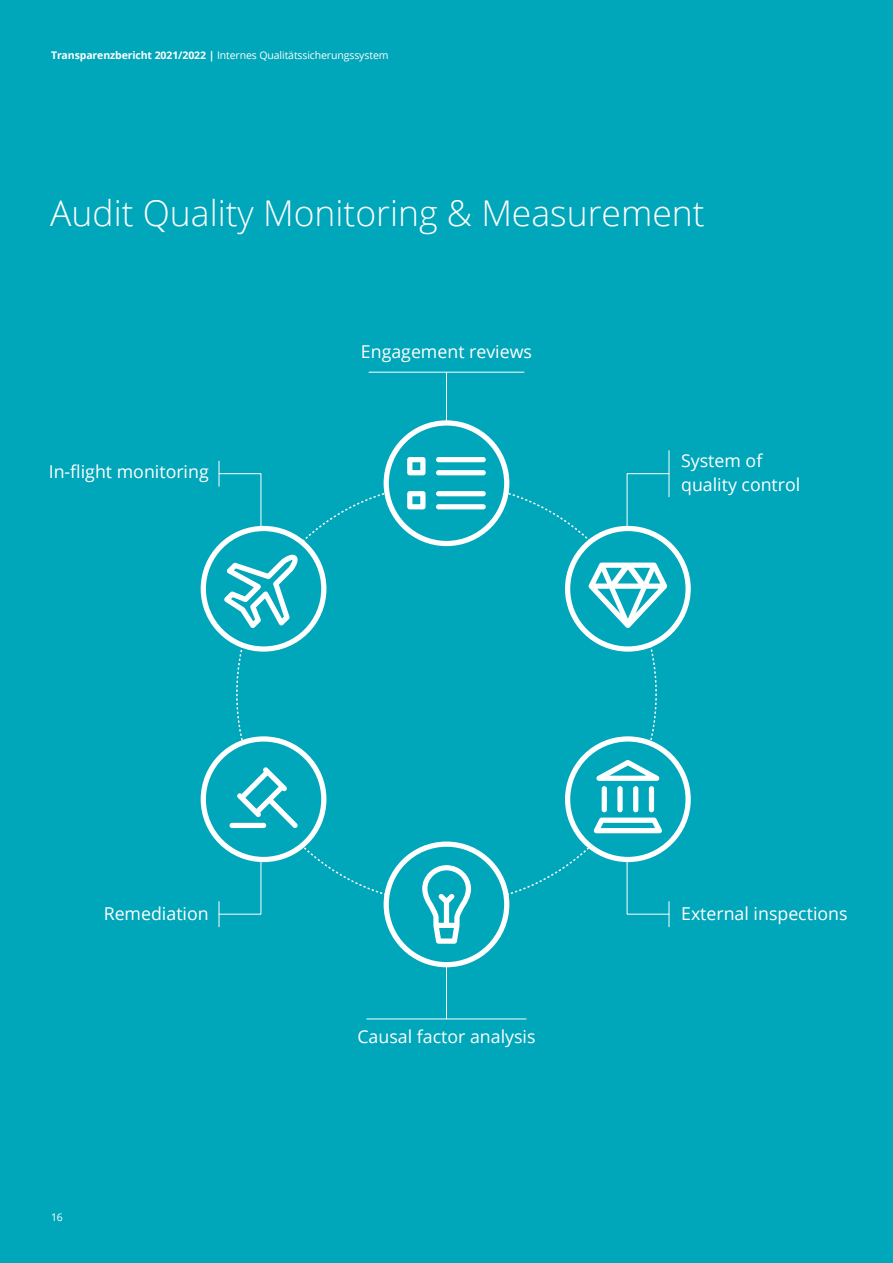
<style>
.page{position:relative;width:893px;height:1263px;background:#00a6b9}
.page>*{position:absolute;margin:0;border:0;box-sizing:border-box;transform-origin:0 0}
.t1{font:300 35.55px "Open Sans";color:#fff}
.t2{font:17.7px/23.7px "Open Sans";color:#fff}
.t3{font:10.5px "Open Sans";letter-spacing:-.01em;color:#fff}
.s1{font-weight:700}
</style>
<div class="page">
<hr style="left:369px;top:372px;width:155px;height:1px;background:#fff">
<hr style="left:446px;top:372px;width:1px;height:126px;background:#fff">
<hr style="left:669px;top:451px;width:1px;height:46px;background:#fff">
<hr style="left:446px;top:893px;width:1px;height:126px;background:#fff">
<hr style="left:367px;top:1018px;width:159px;height:1px;background:#fff">
<svg style="left:565px;top:473px;width:126px;height:179px"></svg>
<svg style="left:565px;top:736px;width:126px;height:191px"></svg>
<svg style="left:384px;top:841px;width:125px;height:126px"></svg>
<svg style="left:201px;top:736px;width:125px;height:191px"></svg>
<svg style="left:201px;top:461px;width:125px;height:191px"></svg>
<svg style="left:384px;top:420px;width:125px;height:126px"></svg>
<p class="t3" style="left:51px;top:48px;width:339px"><span class="s1">Transparenzbericht 2021/2022 |</span> Internes Qualitätssicherungssystem</p>
<h1 class="t1" style="left:50px;top:189px;width:656px">Audit Quality Monitoring &amp; Measurement</h1>
<p class="t2" style="left:49px;top:459px;width:162px">In-flight monitoring</p>
<p class="t2" style="left:361px;top:340px;width:173px">Engagement reviews</p>
<p class="t2" style="left:681px;top:448px;width:121px">System of quality control</p>
<p class="t2" style="left:104px;top:901px;width:106px">Remediation</p>
<p class="t3" style="left:51px;top:1210px;width:13px">16</p>
<p class="t2" style="left:357px;top:1024px;width:180px">Causal factor analysis</p>
<p class="t2" style="left:681px;top:901px;width:168px">External inspections</p>
</div>
